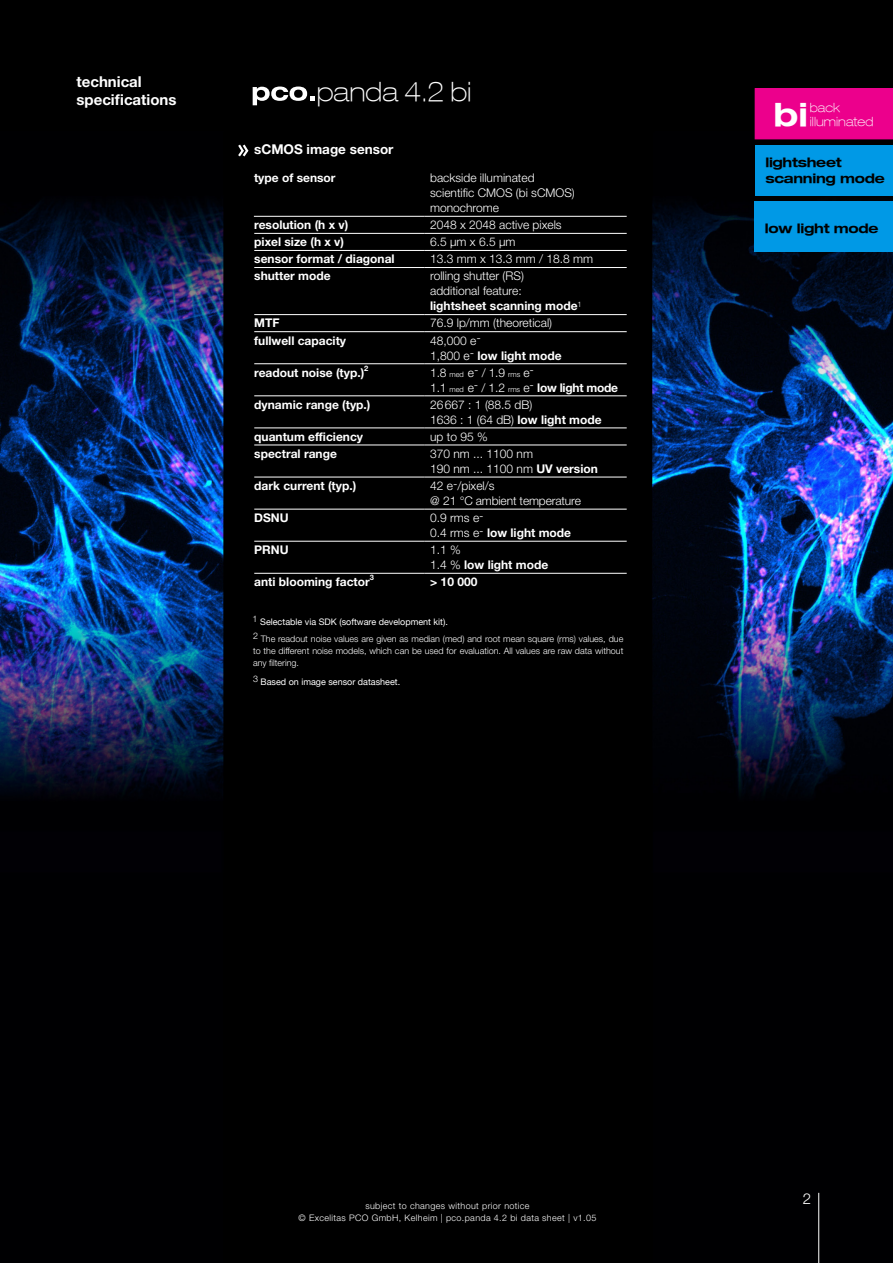
<style>
.page{position:relative;width:893px;height:1263px;background:#fff}
.page>*{position:absolute;margin:0;border:0;box-sizing:border-box;transform-origin:0 0}
.t1{font:700 expanded 32.1px "Helvetica Neue";color:#fff}
.t2{font:100 expanded 26.55px "Helvetica Neue";color:#fff}
.Titel{font:700 15px "Helvetica Neue LT Std";color:#fff}
.t3{font:300 15px "Helvetica Neue LT Std";color:#fff}
.Zwischentitel{font:700 13.5px "Helvetica Neue LT Std";color:#fff}
.t4{font:700 expanded 13.2px "Helvetica Neue";letter-spacing:-.02em;color:#000}
.t5{font:100 expanded 12.75px "Helvetica Neue";color:#fff}
.t6{font:300 12px "Helvetica Neue LT Std";color:#fff}
.t7{font:700 12px "Helvetica Neue LT Std";color:#fff}
.t8{font:700 12px "Helvetica Neue LT Std";letter-spacing:-.02em;color:#fff}
.GS_schwarz{font:300 9px/12px "Helvetica Neue LT Std";letter-spacing:.04em;color:#fff;text-align:center}
.GS_schwarz-2{font:9px "Helvetica Neue";color:#fff}
.t9{font:700 7.5px "Helvetica Neue LT Std";color:#fff}
.s1{font-weight:300}
.s2{font-size:7.5px}
.s3{font-weight:300;font-size:7.5px}
.s4{font-weight:700}
</style>
<div class="page">
<img style="left:0;top:0;width:893px;height:1263px">
<hr style="left:818px;top:1193px;width:1px;height:70px;background:#fff">
<hr style="left:254px;top:233px;width:170px;height:1px;background:#fff">
<hr style="left:424px;top:233px;width:203px;height:1px;background:#fff">
<hr style="left:254px;top:250px;width:170px;height:1px;background:#fff">
<hr style="left:424px;top:250px;width:203px;height:1px;background:#fff">
<hr style="left:254px;top:267px;width:170px;height:1px;background:#fff">
<hr style="left:424px;top:267px;width:203px;height:1px;background:#fff">
<hr style="left:254px;top:314px;width:170px;height:1px;background:#fff">
<hr style="left:424px;top:314px;width:203px;height:1px;background:#fff">
<hr style="left:254px;top:331px;width:170px;height:1px;background:#fff">
<hr style="left:424px;top:331px;width:203px;height:1px;background:#fff">
<hr style="left:254px;top:363px;width:170px;height:1px;background:#fff">
<hr style="left:424px;top:363px;width:203px;height:1px;background:#fff">
<hr style="left:254px;top:396px;width:170px;height:1px;background:#fff">
<hr style="left:424px;top:396px;width:203px;height:1px;background:#fff">
<hr style="left:254px;top:428px;width:170px;height:1px;background:#fff">
<hr style="left:424px;top:428px;width:203px;height:1px;background:#fff">
<hr style="left:254px;top:445px;width:170px;height:1px;background:#fff">
<hr style="left:424px;top:445px;width:203px;height:1px;background:#fff">
<hr style="left:254px;top:477px;width:170px;height:1px;background:#fff">
<hr style="left:424px;top:477px;width:203px;height:1px;background:#fff">
<hr style="left:254px;top:509px;width:170px;height:1px;background:#fff">
<hr style="left:424px;top:509px;width:203px;height:1px;background:#fff">
<hr style="left:254px;top:541px;width:170px;height:1px;background:#fff">
<hr style="left:424px;top:541px;width:203px;height:1px;background:#fff">
<hr style="left:254px;top:573px;width:170px;height:1px;background:#fff">
<hr style="left:424px;top:573px;width:203px;height:1px;background:#fff">
<hr style="left:254px;top:216px;width:170px;height:1px;background:#fff">
<hr style="left:424px;top:216px;width:203px;height:1px;background:#fff">
<svg style="left:236px;top:142px;width:15px;height:17px"></svg>
<div style="left:755px;top:88px;width:138px;height:51px;background:#ec008c"></div>
<div style="left:755px;top:145px;width:138px;height:50px;background:#0099e6"></div>
<div style="left:755px;top:201px;width:138px;height:50px;background:#0099e6"></div>
<div style="left:244px;top:78px;width:80px;height:36px;background:#000"></div>
<svg style="left:253px;top:87px;width:62px;height:18px"></svg>
<p class="Titel" style="left:77px;top:73px;width:67px">technical</p>
<p class="Titel" style="left:77px;top:91px;width:101px">specifications</p>
<p class="t2" style="left:317px;top:75px;width:156px">panda 4.2 bi</p>
<p class="Zwischentitel" style="left:254px;top:141px;width:141px">sCMOS image sensor</p>
<p class="t7" style="left:254px;top:170px;width:83px">type of sensor</p>
<p class="t6" style="left:430px;top:170px;width:106px">backside illuminated</p>
<p class="t6" style="left:430px;top:185px;width:146px">scientific CMOS (bi sCMOS)</p>
<p class="t6" style="left:430px;top:200px;width:70px">monochrome</p>
<p class="t7" style="left:254px;top:217px;width:96px">resolution (h x v)</p>
<p class="t6" style="left:430px;top:217px;width:133px">2048 x 2048 active pixels</p>
<p class="t7" style="left:254px;top:234px;width:91px">pixel size (h x v)</p>
<p class="t6" style="left:430px;top:235px;width:87px">6.5 µm x 6.5 µm</p>
<p class="t7" style="left:254px;top:252px;width:142px">sensor format / diagonal</p>
<p class="t6" style="left:430px;top:252px;width:165px">13.3 mm x 13.3 mm / 18.8 mm</p>
<p class="t7" style="left:254px;top:269px;width:78px">shutter mode</p>
<p class="t6" style="left:430px;top:269px;width:95px">rolling shutter (RS)</p>
<p class="t6" style="left:430px;top:284px;width:93px">additional feature:</p>
<p class="t7" style="left:430px;top:299px;width:153px">lightsheet scanning mode<sup>1</sup></p>
<p class="t7" style="left:254px;top:316px;width:27px">MTF</p>
<p class="t6" style="left:430px;top:316px;width:124px">76.9 lp/mm (theoretical)</p>
<p class="t7" style="left:254px;top:333px;width:93px">fullwell capacity</p>
<p class="t6" style="left:430px;top:333px;width:52px">48,000 e-</p>
<p class="t7" style="left:430px;top:348px;width:133px"><span class="s1">1,800 e</span><sup>-</sup> low light mode</p>
<p class="t7" style="left:254px;top:365px;width:112px">readout noise (typ.)</p>
<p class="t9" style="left:364px;top:363px;width:6px">2</p>
<p class="t6" style="left:430px;top:365px;width:105px">1.8 <span class="s2">med</span> e- / 1.9 <span class="s2">rms</span> e-</p>
<p class="t8" style="left:430px;top:380px;width:190px"><span class="s1">1.1</span> <span class="s3">med</span> <span class="s1">e</span><sup>-</sup> <span class="s1">/ 1.2</span> <span class="s3">rms</span> <span class="s1">e</span><sup>-</sup> low light mode</p>
<p class="t7" style="left:254px;top:397px;width:118px">dynamic range (typ.)</p>
<p class="t6" style="left:430px;top:397px;width:104px">26667 : 1 (88.5 dB)</p>
<p class="t6" style="left:430px;top:412px;width:173px">1636 : 1 (64 dB) <span class="s4">low light mode</span></p>
<p class="t7" style="left:254px;top:429px;width:110px">quantum efficiency</p>
<p class="t6" style="left:430px;top:429px;width:59px">up to 95 %</p>
<p class="t7" style="left:254px;top:446px;width:84px">spectral range</p>
<p class="t6" style="left:430px;top:446px;width:104px">370 nm ... 1100 nm</p>
<p class="t6" style="left:430px;top:461px;width:169px">190 nm ... 1100 nm <span class="s4">UV version</span></p>
<p class="t7" style="left:254px;top:478px;width:104px">dark current (typ.)</p>
<p class="t6" style="left:430px;top:478px;width:66px">42 e-/pixel/s</p>
<p class="t6" style="left:430px;top:493px;width:152px">@ 21 °C ambient temperature</p>
<p class="t7" style="left:254px;top:510px;width:36px">DSNU</p>
<p class="t6" style="left:430px;top:510px;width:55px">0.9 rms e-</p>
<p class="t7" style="left:430px;top:525px;width:143px"><span class="s1">0.4 rms e</span><sup>-</sup> low light mode</p>
<p class="t7" style="left:254px;top:542px;width:36px">PRNU</p>
<p class="t6" style="left:430px;top:542px;width:32px">1.1 %</p>
<p class="t7" style="left:430px;top:557px;width:120px"><span class="s1">1.4 %</span> low light mode</p>
<p class="t7" style="left:254px;top:574px;width:117px">anti blooming factor</p>
<p class="t9" style="left:370px;top:573px;width:6px">3</p>
<p class="t7" style="left:430px;top:574px;width:49px">&gt; 10 000</p>
<p class="GS_schwarz-2" style="left:253px;top:616px;width:197px"><sup>1</sup> Selectable via SDK (software development kit).</p>
<p class="GS_schwarz" style="left:253px;top:632px;width:372px;text-align:justify">2 The readout noise values are given as median (med) and root mean square (rms) values, due to the different noise models, which can be used for evaluation. All values are raw data without any filtering.</p>
<p class="GS_schwarz-2" style="left:253px;top:676px;width:149px"><sup>3</sup> Based on image sensor datasheet.</p>
<p class="t1" style="left:774px;top:94px;width:36px">bi</p>
<p class="t5" style="left:810px;top:99px;width:32px">back</p>
<p class="t5" style="left:810px;top:114px;width:65px">illuminated</p>
<p class="t4" style="left:765px;top:154px;width:78px">lightsheet</p>
<p class="t4" style="left:765px;top:170px;width:121px">scanning mode</p>
<p class="t4" style="left:765px;top:220px;width:115px">low light mode</p>
<p class="GS_schwarz" style="left:299px;top:1199px;width:299px">subject to changes without prior notice<br>© Excelitas PCO GmbH, Kelheim | pco.panda 4.2 bi data sheet | v1.05</p>
<p class="t3" style="left:803px;top:1189px;width:10px">2</p>
</div>
